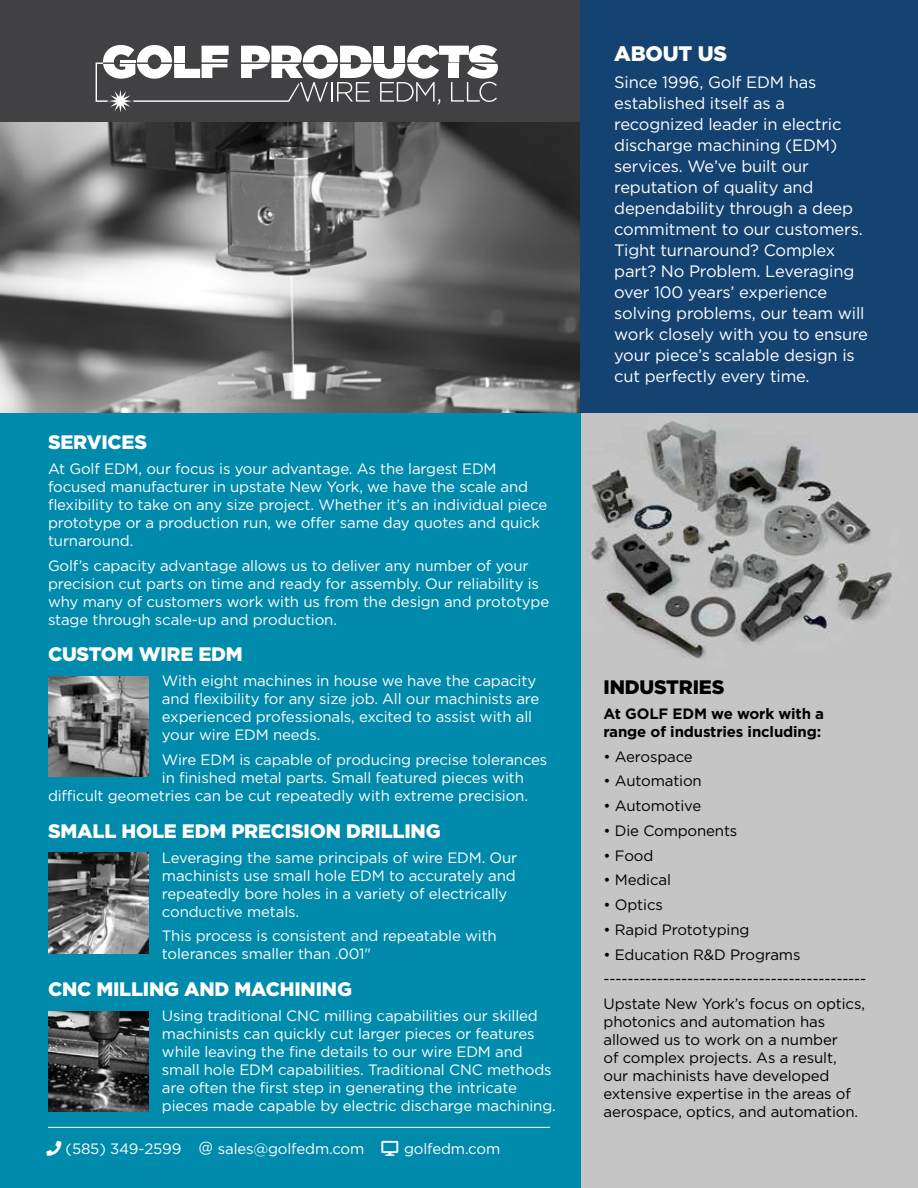
<style>
.page{position:relative;width:918px;height:1188px;background:#fff}
.page>*{position:absolute;margin:0;border:0;box-sizing:border-box;transform-origin:0 0}
.t1{font:900 21px "Gotham";letter-spacing:-.01em;color:#fff}
.t2{font:900 19.5px "Gotham";letter-spacing:-.01em;color:#fff}
.t3{font:900 19.5px "Gotham";letter-spacing:-.01em;color:#000}
.t4{font:16.5px/21px "Gotham";letter-spacing:-.01em;color:#fff}
.t5{font:15px/18px "Gotham";letter-spacing:-.01em;color:#fff}
.t6{font:15px/18px "Gotham";letter-spacing:-.01em;color:#000}
.t7{font:700 15px/18px "Gotham";letter-spacing:-.01em;color:#000}
</style>
<div class="page">
<div style="left:580px;top:402px;width:338px;height:786px;background:#c4c5c4"></div>
<img style="left:580px;top:413px;width:314px;height:269px">
<div style="left:0;top:338px;width:580px;height:850px;background:#008aab"></div>
<img style="left:0;top:122px;width:580px;height:291px">
<div style="left:0;top:0;width:891px;height:122px;background:#414042"></div>
<div style="left:580px;top:0;width:338px;height:413px;background:#144372"></div>
<svg style="left:96px;top:45px;width:402px;height:68px"></svg>
<img style="left:48px;top:676px;width:100px;height:101px">
<img style="left:48px;top:853px;width:100px;height:100px">
<img style="left:48px;top:1011px;width:100px;height:101px">
<hr style="left:48px;top:1127px;width:502px;height:1px;background:#fff">
<h2 class="t2" style="left:48px;top:431px;width:101px">SERVICES</h2>
<p class="t5" style="left:48px;top:459px;width:501px">At Golf EDM, our focus is your advantage. As the largest EDM focused manufacturer in upstate New York, we have the scale and flexibility to take on any size project. Whether it’s an individual piece prototype or a production run, we offer same day quotes and quick turnaround.</p>
<p class="t5" style="left:48px;top:556px;width:503px">Golf’s capacity advantage allows us to deliver any number of your precision cut parts on time and ready for assembly. Our reliability is why many of customers work with us from the design and prototype stage through scale-up and production.</p>
<h2 class="t2" style="left:48px;top:643px;width:196px">CUSTOM WIRE EDM</h2>
<p class="t5" style="left:162px;top:672px;width:379px">With eight machines in house we have the capacity and flexibility for any size job. All our machinists are experienced professionals, excited to assist with all your wire EDM needs.</p>
<p class="t5" style="left:162px;top:750px;width:387px">Wire EDM is capable of producing precise tolerances</p>
<p class="t5" style="left:162px;top:768px;width:364px">in finished metal parts. Small featured pieces with</p>
<p class="t5" style="left:48px;top:786px;width:482px">difficult geometries can be cut repeatedly with extreme precision.</p>
<h2 class="t2" style="left:48px;top:820px;width:394px">SMALL HOLE EDM PRECISION DRILLING</h2>
<p class="t5" style="left:162px;top:848px;width:357px">Leveraging the same principals of wire EDM. Our machinists use small hole EDM to accurately and repeatedly bore holes in a variety of electrically conductive metals.</p>
<p class="t5" style="left:162px;top:927px;width:336px">This process is consistent and repeatable with tolerances smaller than .001"</p>
<h2 class="t2" style="left:48px;top:978px;width:306px">CNC MILLING AND MACHINING</h2>
<p class="t5" style="left:162px;top:1006px;width:395px">Using traditional CNC milling capabilities our skilled machinists can quickly cut larger pieces or features while leaving the fine details to our wire EDM and small hole EDM capabilities. Traditional CNC methods are often the first step in generating the intricate pieces made capable by electric discharge machining.</p>
<p class="t5" style="left:46px;top:1139px;width:455px">□■ (585) 349-2599 ▼ sales@golfedm.com ▲▼□ golfedm.com</p>
<h1 class="t1" style="left:614px;top:41px;width:114px">ABOUT US</h1>
<p class="t4" style="left:614px;top:72px;width:255px">Since 1996, Golf EDM has established itself as a recognized leader in electric discharge machining (EDM) services. We’ve built our reputation of quality and dependability through a deep commitment to our customers.<br>Tight turnaround? Complex part? No Problem. Leveraging over 100 years’ experience solving problems, our team will work closely with you to ensure your piece’s scalable design is cut perfectly every time.</p>
<h2 class="t3" style="left:604px;top:676px;width:122px">INDUSTRIES</h2>
<p class="t7" style="left:604px;top:704px;width:222px">At GOLF EDM we work with a range of industries including:</p>
<p class="t6" style="left:604px;top:747px;width:91px">• Aerospace</p>
<p class="t6" style="left:604px;top:772px;width:100px">• Automation</p>
<p class="t6" style="left:604px;top:796px;width:99px">• Automotive</p>
<p class="t6" style="left:604px;top:821px;width:135px">• Die Components</p>
<p class="t6" style="left:604px;top:846px;width:51px">• Food</p>
<p class="t6" style="left:604px;top:871px;width:69px">• Medical</p>
<p class="t6" style="left:604px;top:895px;width:61px">• Optics</p>
<p class="t6" style="left:604px;top:920px;width:147px">• Rapid Prototyping</p>
<p class="t6" style="left:604px;top:942px;width:264px;line-height:24.8px">• Education R&amp;D Programs --------------------------------------------<br>Upstate New York’s focus on optics,</p>
<p class="t6" style="left:604px;top:1012px;width:256px">photonics and automation has allowed us to work on a number<br>of complex projects. As a result, our machinists have developed extensive expertise in the areas of aerospace, optics, and automation.</p>
</div>
